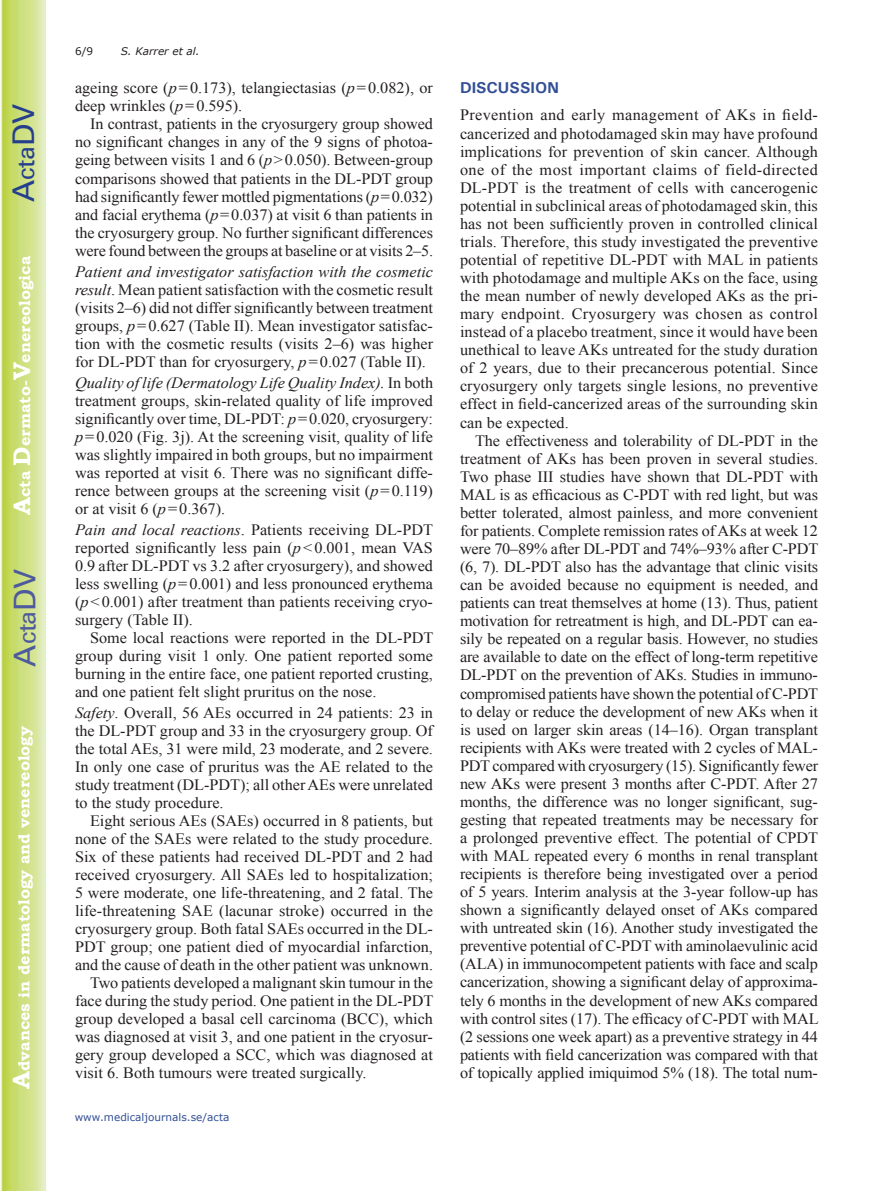
<style>
.page{position:relative;width:893px;height:1191px;background:#fff}
.page>*{position:absolute;margin:0;border:0;box-sizing:border-box;transform-origin:0 0}
.t1{font:30px "Univers";color:#4d5a9e}
.t2{font:30px "Univers";color:#253f8e}
.t3{font:15.75px/18px "Times New Roman";color:#231f20;text-align:justify}
.t4{font:700 15.75px "Bookman Old Style";color:#fff}
.t5{font:700 15.75px "Univers";color:#324f95}
.t6{font:10.5px "Verdana";color:#324f95}
.t7{font:italic 10.5px "Verdana";color:#231f20}
.t8{font:10.5px "Verdana";color:#231f20}
.s1{font-size:24px}
.s2{font-style:italic}
</style>
<div class="page">
<svg style="left:1px;top:0;width:45px;height:1191px;background:#cfe084"></svg>
<h1 class="t2" style="left:6px;top:202px;width:100px;rotate:-90deg">A<span class="s1">cta</span>DV</h1>
<p class="t4" style="left:15px;top:515px;width:260px;rotate:-90deg"><span class="s1">A</span>cta <span class="s1">D</span>ermato-<span class="s1">V</span>enereologica</p>
<h1 class="t1" style="left:7px;top:666px;width:100px;rotate:-90deg">A<span class="s1">cta</span>DV</h1>
<p class="t4" style="left:15px;top:1088px;width:364px;rotate:-90deg"><span class="s1">A</span>dvances in dermatology and venereology</p>
<p class="t8" style="left:75px;top:44px;width:20px">6/9</p>
<p class="t7" style="left:121px;top:44px;width:80px">S. Karrer et al.</p>
<p class="t3" style="left:75px;top:79px;width:359px">ageing score (<span class="s2">p</span>=0.173), telangiectasias (<span class="s2">p</span>=0.082), or deep wrinkles (<span class="s2">p</span>=0.595).</p>
<p class="t3" style="left:75px;top:115px;width:360px;text-indent:15px">In contrast, patients in the cryosurgery group showed no significant changes in any of the 9 signs of photoa&shy;geing between visits 1 and 6 (<span class="s2">p</span>&gt;0.050). Between-group comparisons showed that patients in the DL-PDT group had significantly fewer mottled pigmentations (<span class="s2">p</span>=0.032) and facial erythema (<span class="s2">p</span>=0.037) at visit 6 than patients in the cryosurgery group. No further significant differences were found between the groups at baseline or at visits 2–5.</p>
<p class="t3" style="left:75px;top:262px;width:360px"><span class="s2">Patient and investigator satisfaction with the cosmetic result</span>. Mean patient satisfaction with the cosmetic result (visits 2–6) did not differ significantly between treatment groups, <span class="s2">p</span>=0.627 (Table II). Mean investigator satisfac&shy;tion with the cosmetic results (visits 2–6) was higher for DL-PDT than for cryosurgery, <span class="s2">p</span>=0.027 (Table II).</p>
<p class="t3" style="left:75px;top:373px;width:360px"><span class="s2">Quality of life (Dermatology Life Quality Index).</span> In both treatment groups, skin-related quality of life improved significantly over time, DL-PDT: <span class="s2">p</span>=0.020, cryosurgery: <span class="s2">p</span>=0.020 (Fig. 3j). At the screening visit, quality of life was slightly impaired in both groups, but no impairment was reported at visit 6. There was no significant diffe&shy;rence between groups at the screening visit (<span class="s2">p</span>=0.119) or at visit 6 (<span class="s2">p</span>=0.367).</p>
<p class="t3" style="left:75px;top:520px;width:360px"><span class="s2">Pain and local reactions</span>. Patients receiving DL-PDT reported significantly less pain (<span class="s2">p</span>&lt;0.001, mean VAS 0.9 after DL-PDT vs 3.2 after cryosurgery), and showed less swelling (<span class="s2">p</span>=0.001) and less pronounced erythema (<span class="s2">p</span>&lt;0.001) after treatment than patients receiving cryo&shy;surgery (Table II).</p>
<p class="t3" style="left:75px;top:628px;width:360px;text-indent:15px">Some local reactions were reported in the DL-PDT group during visit 1 only. One patient reported some burning in the entire face, one patient reported crusting, and one patient felt slight pruritus on the nose.</p>
<p class="t3" style="left:75px;top:703px;width:360px"><span class="s2">Safety</span>. Overall, 56 AEs occurred in 24 patients: 23 in the DL-PDT group and 33 in the cryosurgery group. Of the total AEs, 31 were mild, 23 moderate, and 2 severe.<br>In only one case of pruritus was the AE related to the study treatment (DL-PDT); all other AEs were unrelated to the study procedure.</p>
<p class="t3" style="left:90px;top:811px;width:344px">Eight serious AEs (SAEs) occurred in 8 patients, but</p>
<p class="t3" style="left:75px;top:829px;width:359px">none of the SAEs were related to the study procedure.</p>
<p class="t3" style="left:75px;top:847px;width:359px">Six of these patients had received DL-PDT and 2 had</p>
<p class="t3" style="left:75px;top:865px;width:359px">received cryosurgery. All SAEs led to hospitalization;</p>
<p class="t3" style="left:75px;top:883px;width:360px">5 were moderate, one life-threatening, and 2 fatal. The</p>
<p class="t3" style="left:75px;top:901px;width:359px">life-threatening SAE (lacunar stroke) occurred in the</p>
<p class="t3" style="left:75px;top:919px;width:359px">cryosurgery group. Both fatal SAEs occurred in the DL-</p>
<p class="t3" style="left:75px;top:937px;width:359px">PDT group; one patient died of myocardial infarction,</p>
<p class="t3" style="left:75px;top:955px;width:360px">and the cause of death in the other patient was unknown.</p>
<p class="t3" style="left:90px;top:973px;width:344px">Two patients developed a malignant skin tumour in the</p>
<p class="t3" style="left:75px;top:991px;width:360px">face during the study period. One patient in the DL-PDT</p>
<p class="t3" style="left:75px;top:1009px;width:359px">group developed a basal cell carcinoma (BCC), which</p>
<p class="t3" style="left:75px;top:1027px;width:359px">was diagnosed at visit 3, and one patient in the cryosur-</p>
<p class="t3" style="left:75px;top:1045px;width:359px">gery group developed a SCC, which was diagnosed at</p>
<p class="t3" style="left:75px;top:1063px;width:293px">visit 6. Both tumours were treated surgically.</p>
<p class="t6" style="left:75px;top:1110px;width:156px">www.medicaljournals.se/acta</p>
<p class="t5" style="left:460px;top:78px;width:100px">DISCUSSION</p>
<p class="t3" style="left:460px;top:106px;width:360px">Prevention and early management of AKs in field&shy;cancerized and photodamaged skin may have profound implications for prevention of skin cancer. Although one of the most important claims of field-directed DL-PDT is the treatment of cells with cancerogenic potential in subclinical areas of photodamaged skin, this has not been sufficiently proven in controlled clinical trials. Therefore, this study investigated the preventive potential of repetitive DL-PDT with MAL in patients with photodamage and multiple AKs on the face, using the mean number of newly developed AKs as the pri&shy;mary endpoint. Cryosurgery was chosen as control instead of a placebo treatment, since it would have been unethical to leave AKs untreated for the study duration of 2 years, due to their precancerous potential. Since cryosurgery only targets single lesions, no preventive effect in field-cancerized areas of the surrounding skin can be expected.</p>
<p class="t3" style="left:460px;top:431px;width:360px;text-indent:15px">The effectiveness and tolerability of DL-PDT in the treatment of AKs has been proven in several studies.<br>Two phase III studies have shown that DL-PDT with MAL is as efficacious as C-PDT with red light, but was better tolerated, almost painless, and more convenient for patients. Complete remission rates of AKs at week 12 were 70–89% after DL-PDT and 74%–93% after C-PDT (6, 7). DL-PDT also has the advantage that clinic visits can be avoided because no equipment is needed, and patients can treat themselves at home (13). Thus, patient motivation for retreatment is high, and DL-PDT can ea&shy;sily be repeated on a regular basis. However, no studies are available to date on the effect of long-term repetitive DL-PDT on the prevention of AKs. Studies in immuno&shy;compromised patients have shown the potential of C-PDT to delay or reduce the development of new AKs when it is used on larger skin areas (14–16). Organ transplant recipients with AKs were treated with 2 cycles of MAL-PDT compared with cryosurgery (15). Significantly fewer new AKs were present 3 months after C-PDT. After 27 months, the difference was no longer significant, sug&shy;gesting that repeated treatments may be necessary for a prolonged preventive effect. The potential of CPDT with MAL repeated every 6 months in renal transplant recipients is therefore being investigated over a period of 5 years. Interim analysis at the 3-year follow-up has shown a significantly delayed onset of AKs compared with untreated skin (16). Another study investigated the preventive potential of C-PDT with aminolaevulinic acid (ALA) in immunocompetent patients with face and scalp cancerization, showing a significant delay of approxima&shy;tely 6 months in the development of new AKs compared with control sites (17). The efficacy of C-PDT with MAL (2 sessions one week apart) as a preventive strategy in 44 patients with field cancerization was compared with that of topically applied imiquimod 5% (18). The total num-</p>
</div>
